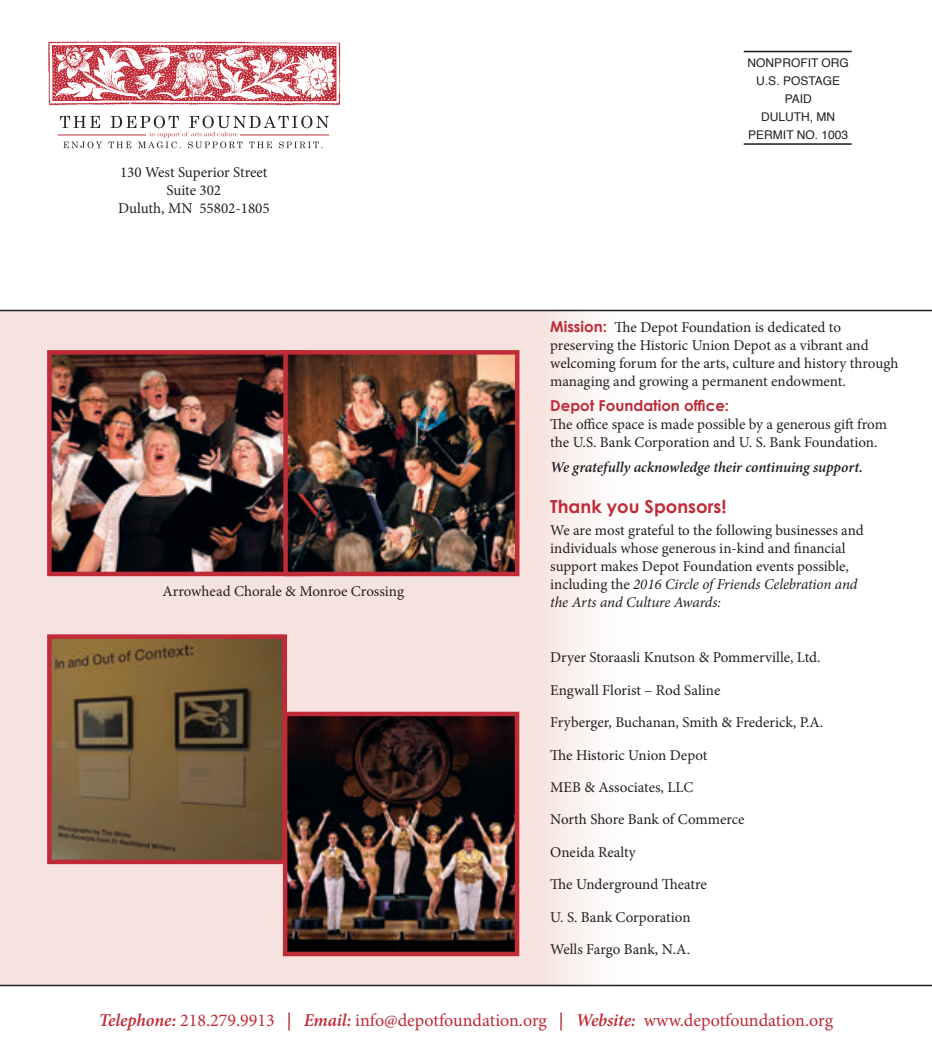
<style>
.page{position:relative;width:932px;height:1053px;background:#fff}
.page>*{position:absolute;margin:0;border:0;box-sizing:border-box;transform-origin:0 0}
.t1{font:18px "Minion Pro";color:#bf2b37}
.t2{font:700 18px "Century Gothic";color:#bf2b37}
.t3{font:15px/18px "Minion Pro";color:#231f20}
.t4{font:italic 600 15px "Minion Pro";letter-spacing:-.005em;color:#231f20}
.t5{font:700 15px "Century Gothic";color:#bf2b37}
.t6{font:12px/18px "Helvetica";color:#231f20;text-align:center}
.s1{font-family:"Century Gothic";font-weight:700;color:#bf2b37}
.s2{font-style:italic}
.s3{font-weight:600;font-style:italic}
.s4{font-weight:600}
</style>
<div class="page">
<svg style="left:0;top:311px;width:650px;height:674px;fill:#f6e2de"></svg>
<hr style="left:0;top:310px;width:932px;height:1px;background:#231f20">
<img style="left:48px;top:41px;width:292px;height:64px">
<svg style="left:60px;top:116px;width:40px;height:12px"></svg>
<hr style="left:58px;top:135px;width:271px;height:1px;background:#bf2b37">
<svg style="left:63px;top:141px;width:39px;height:7px"></svg>
<svg style="left:108px;top:116px;width:221px;height:32px"></svg>
<hr style="left:0;top:985px;width:932px;height:1px;background:#231f20">
<img style="left:52px;top:639px;width:230px;height:220px">
<div style="left:47px;top:634px;width:240px;height:230px;border:4px solid #bf2b37"></div>
<img style="left:52px;top:355px;width:231px;height:216px">
<div style="left:47px;top:350px;width:258px;height:226px;border:4px solid #bf2b37"></div>
<img style="left:288px;top:717px;width:226px;height:234px">
<div style="left:283px;top:712px;width:236px;height:244px;border:4px solid #bf2b37"></div>
<img style="left:288px;top:355px;width:226px;height:216px">
<div style="left:283px;top:350px;width:236px;height:226px;border:4px solid #bf2b37"></div>
<hr style="left:743px;top:51px;width:108px;height:1px;background:#231f20">
<hr style="left:743px;top:143px;width:108px;height:2px;background:#231f20">
<p class="t3" style="left:118px;top:163px;width:153px;text-align:center">130 West Superior Street<br>Suite 302<br>Duluth, MN 55802-1805</p>
<p class="t3" style="left:162px;top:582px;width:243px">Arrowhead Chorale &amp; Monroe Crossing</p>
<p class="t6" style="left:747px;top:54px;width:103px">NONPROFIT ORG<br>U.S. POSTAGE<br>PAID<br>DULUTH, MN<br>PERMIT NO. 1003</p>
<p class="t3" style="left:550px;top:318px;width:350px"><span class="s1">Mission:</span> The Depot Foundation is dedicated to preserving the Historic Union Depot as a vibrant and welcoming forum for the arts, culture and history through managing and growing a permanent endowment.</p>
<p class="t5" style="left:550px;top:396px;width:180px">Depot Foundation office:</p>
<p class="t3" style="left:550px;top:415px;width:338px">The office space is made possible by a generous gift from the U.S. Bank Corporation and U. S. Bank Foundation.</p>
<p class="t4" style="left:550px;top:456px;width:314px">We gratefully acknowledge their continuing support.</p>
<p class="t2" style="left:550px;top:496px;width:178px">Thank you Sponsors!</p>
<p class="t3" style="left:550px;top:521px;width:315px">We are most grateful to the following businesses and individuals whose generous in-kind and financial support makes Depot Foundation events possible, including the <span class="s2">2016 Circle of Friends Celebration and the Arts and Culture Awards:</span></p>
<p class="t3" style="left:550px;top:641px;width:274px;line-height:32.4px">Dryer Storaasli Knutson &amp; Pommerville, Ltd.<br>Engwall Florist – Rod Saline<br>Fryberger, Buchanan, Smith &amp; Frederick, P.A.<br>The Historic Union Depot<br>MEB &amp; Associates, LLC<br>North Shore Bank of Commerce<br>Oneida Realty<br>The Underground Theatre<br>U. S. Bank Corporation<br>Wells Fargo Bank, N.A.</p>
<p class="t1" style="left:99px;top:1008px;width:735px"><span class="s3">Telephone:</span> 218.279.9913 <span class="s4">|</span> <span class="s3">Email:</span> info@depotfoundation.org <span class="s4">|</span> <span class="s3">Website:</span> www.depotfoundation.org</p>
</div>
